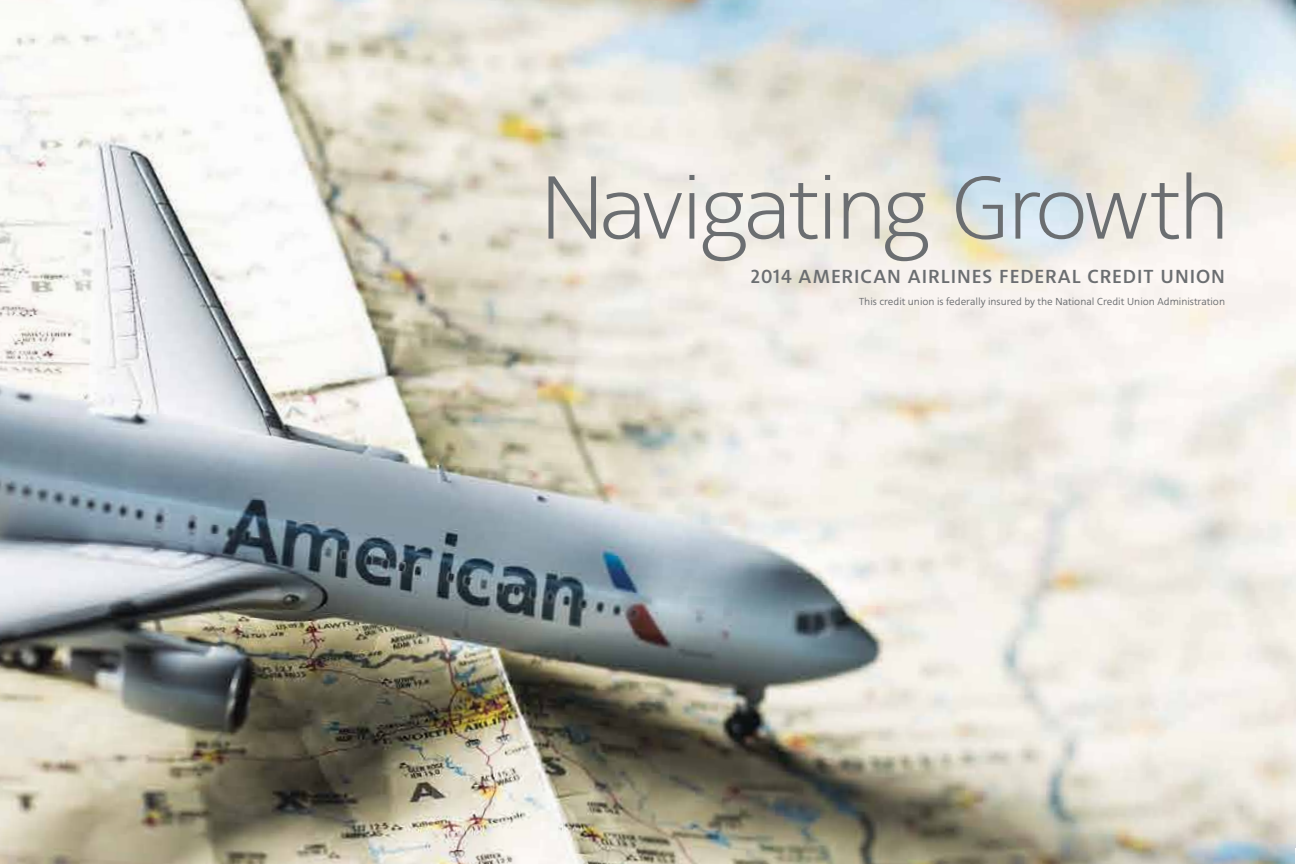
<style>
.page{position:relative;width:1296px;height:864px;background:#fff}
.page>*{position:absolute;margin:0;border:0;box-sizing:border-box;transform-origin:0 0}
.t1{font:300 92.1px "American Sans";letter-spacing:-.02em;color:#6b6e71}
.t2{font:500 19.5px "American Sans";letter-spacing:.05em;color:#6b6e71}
.t3{font:10.5px "American Sans";color:#6b6e71}
</style>
<div class="page">
<img style="left:0;top:0;width:1296px;height:864px">
<h1 class="t1" style="left:538px;top:157px;width:692px">Navigating Growth</h1>
<p class="t3" style="left:859px;top:295px;width:367px">This credit union is federally insured by the National Credit Union Administration</p>
<h2 class="t2" style="left:750px;top:266px;width:477px">2014 AMERICAN AIRLINES FEDERAL CREDIT UNION</h2>
</div>
